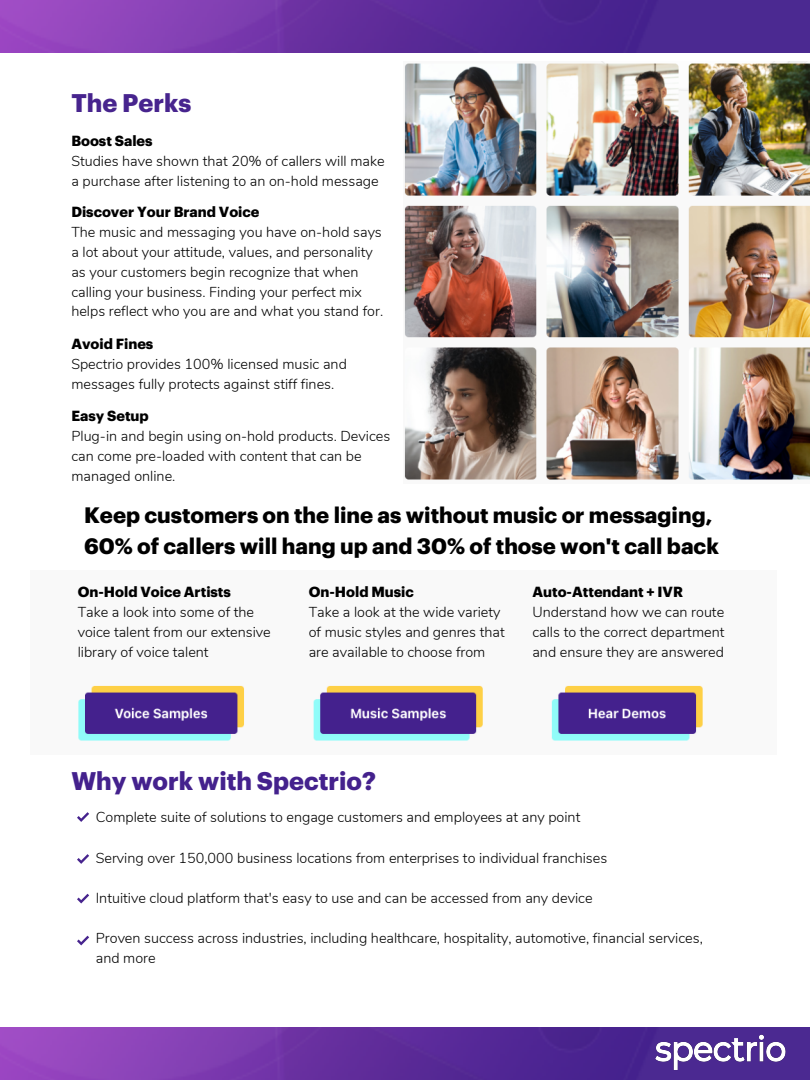
<style>
.page{position:relative;width:810px;height:1080px;background:#fff}
.page>*{position:absolute;margin:0;border:0;box-sizing:border-box;transform-origin:0 0}
.t1{font:700 25px "Graphik";color:#44218d}
.t2{font:700 25px "Graphik";color:#47248e}
.t3{font:700 21.88px/30.5px "Graphik";color:#000}
.t4{font:300 14.38px/19.7px "Nunito";color:#000}
.t5{font:700 14.38px "Graphik";color:#000}
</style>
<div class="page">
<img style="left:0;top:1027px;width:810px;height:53px">
<img style="left:404px;top:61px;width:406px;height:419px">
<img style="left:0;top:0;width:810px;height:53px">
<img style="left:655px;top:1033px;width:132px;height:41px">
<div style="left:30px;top:571px;width:747px;height:184px;background:#f9f9f9"></div>
<svg style="left:77px;top:812px;width:12px;height:10px"></svg>
<svg style="left:77px;top:854px;width:12px;height:10px"></svg>
<svg style="left:77px;top:894px;width:12px;height:9px"></svg>
<svg style="left:77px;top:936px;width:12px;height:9px"></svg>
<img style="left:78px;top:685px;width:166px;height:56px">
<img style="left:313px;top:685px;width:170px;height:56px">
<img style="left:551px;top:685px;width:152px;height:56px">
<p class="t2" style="left:71px;top:92px;width:122px">The Perks</p>
<p class="t5" style="left:71px;top:135px;width:83px">Boost Sales</p>
<p class="t4" style="left:71px;top:152px;width:315px">Studies have shown that 20% of callers will make a purchase after listening to an on-hold message</p>
<p class="t5" style="left:71px;top:206px;width:190px">Discover Your Brand Voice</p>
<p class="t4" style="left:71px;top:223px;width:313px">The music and messaging you have on-hold says a lot about your attitude, values, and personality as your customers begin recognize that when calling your business. Finding your perfect mix helps reflect who you are and what you stand for.</p>
<p class="t5" style="left:71px;top:338px;width:84px">Avoid Fines</p>
<p class="t4" style="left:71px;top:355px;width:277px">Spectrio provides 100% licensed music and messages fully protects against stiff fines.</p>
<p class="t5" style="left:71px;top:409px;width:79px">Easy Setup</p>
<p class="t4" style="left:71px;top:427px;width:320px">Plug-in and begin using on-hold products. Devices can come pre-loaded with content that can be managed online.</p>
<p class="t3" style="left:84px;top:501px;width:636px">Keep customers on the line as without music or messaging,<br>60% of callers will hang up and 30% of those won't call back</p>
<p class="t5" style="left:78px;top:585px;width:155px">On-Hold Voice Artists</p>
<p class="t4" style="left:78px;top:603px;width:195px">Take a look into some of the voice talent from our extensive library of voice talent</p>
<p class="t5" style="left:309px;top:585px;width:107px">On-Hold Music</p>
<p class="t4" style="left:309px;top:603px;width:197px">Take a look at the wide variety of music styles and genres that are available to choose from</p>
<p class="t5" style="left:532px;top:585px;width:152px">Auto-Attendant + IVR</p>
<p class="t4" style="left:532px;top:603px;width:194px;text-align:justify">Understand how we can route calls to the correct department and ensure they are answered</p>
<p class="t1" style="left:71px;top:769px;width:306px">Why work with Spectrio?</p>
<p class="t4" style="left:96px;top:808px;width:486px">Complete suite of solutions to engage customers and employees at any point</p>
<p class="t4" style="left:96px;top:848px;width:513px">Serving over 150,000 business locations from enterprises to individual franchises</p>
<p class="t4" style="left:96px;top:888px;width:498px">Intuitive cloud platform that's easy to use and can be accessed from any device</p>
<p class="t4" style="left:96px;top:928px;width:609px;line-height:20.1px">Proven success across industries, including healthcare, hospitality, automotive, financial services, and more</p>
</div>
